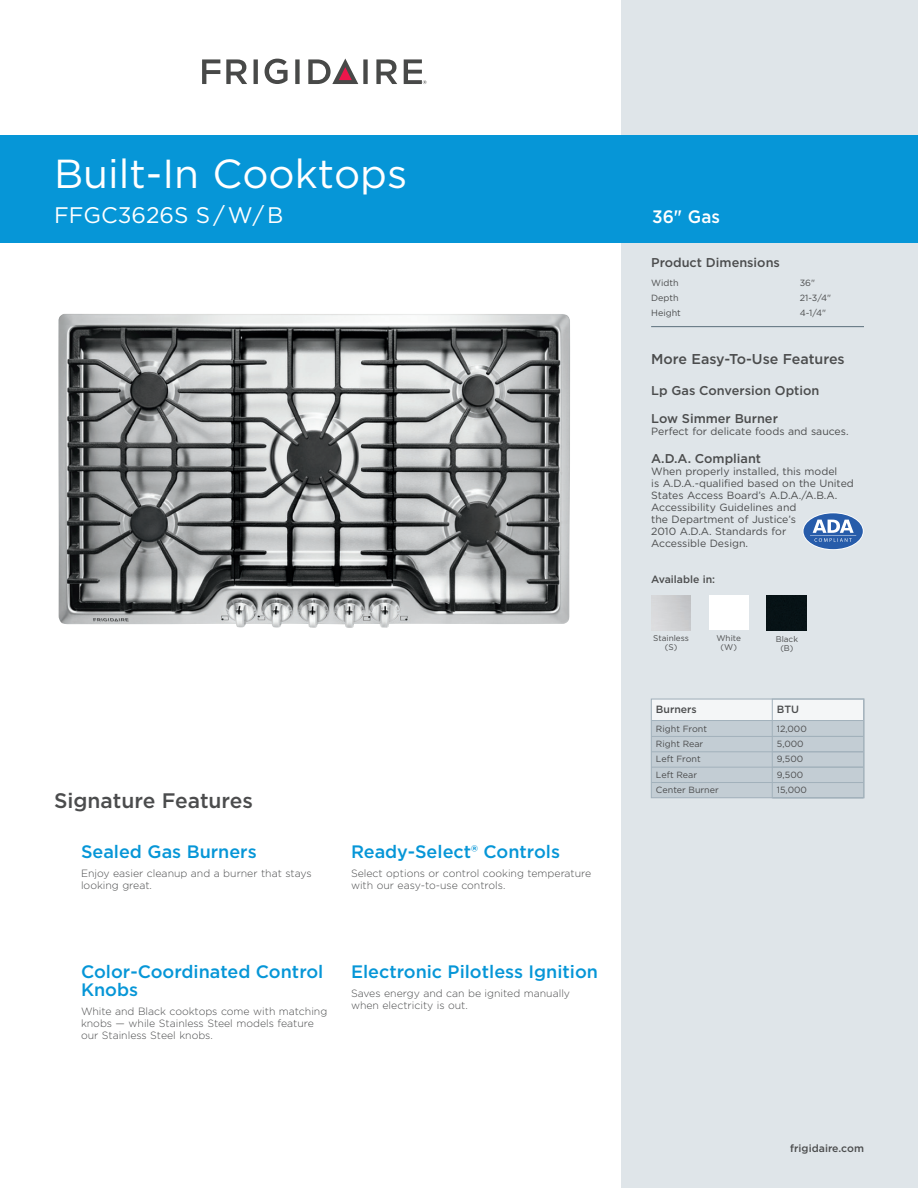
<style>
.page{position:relative;width:918px;height:1188px;background:#fff}
.page>*{position:absolute;margin:0;border:0;box-sizing:border-box;transform-origin:0 0}
.t1{font:40.5px "Gotham";color:#fff}
.t2{font:22.5px "Gotham";color:#fff}
.t3{font:500 21px "Gotham";color:#4b4c4d}
.t4{font:500 18px/18px "Gotham";color:#0696d7}
.t5{font:500 18px "Gotham";color:#fff;scale:.95 1}
.t6{font:500 14.25px "Gotham";color:#4b4c4d}
.t7{font:500 12.75px/27.8px "Gotham";color:#4b4c4d}
.t8{font:300 10.5px/12px "Gotham";color:#4b4c4d}
.t9{font:10.5px/12px "Gotham";color:#4b4c4d}
.t10{font:500 10.5px "Gotham";color:#4b4c4d}
.t11{font:9px/15.3px "Gotham";color:#4b4c4d}
.t12{font:8.25px/9px "Gotham";color:#4b4c4d;text-align:center}
</style>
<div class="page">
<div style="left:621px;top:0;width:297px;height:1188px;background:#dfe5e9"></div>
<svg style="left:265px;top:59px;width:23px;height:25px"></svg>
<svg style="left:202px;top:59px;width:18px;height:25px"></svg>
<svg style="left:226px;top:59px;width:21px;height:25px"></svg>
<svg style="left:254px;top:59px;width:4px;height:25px"></svg>
<svg style="left:295px;top:59px;width:5px;height:25px"></svg>
<svg style="left:376px;top:59px;width:21px;height:25px"></svg>
<svg style="left:308px;top:59px;width:60px;height:25px"></svg>
<svg style="left:404px;top:59px;width:23px;height:25px"></svg>
<hr style="left:651px;top:326px;width:213px;height:1px;background:#5b6f7b">
<div style="left:0;top:135px;width:918px;height:108px;background:#0696d7"></div>
<div style="left:651px;top:699px;width:213px;height:99px;background:#c3cdd4"></div>
<div style="left:651px;top:699px;width:212px;height:22px;background:#f4f6f7"></div>
<hr style="left:651px;top:720px;width:212px;height:1px;background:#a2b1bb">
<hr style="left:651px;top:736px;width:212px;height:1px;background:#a2b1bb">
<hr style="left:651px;top:752px;width:212px;height:1px;background:#a2b1bb">
<hr style="left:651px;top:767px;width:212px;height:1px;background:#a2b1bb">
<hr style="left:651px;top:782px;width:212px;height:1px;background:#a2b1bb">
<div style="left:651px;top:699px;width:213px;height:99px;border:1px solid #a2b1bb"></div>
<hr style="left:772px;top:798px;width:91px;height:1px;background:#a2b1bb">
<div style="left:772px;top:699px;width:92px;height:99px;border:1px solid #a2b1bb"></div>
<div style="left:709px;top:596px;width:40px;height:34px;background:#fff"></div>
<img style="left:767px;top:596px;width:39px;height:34px">
<img style="left:58px;top:314px;width:512px;height:314px">
<svg style="left:804px;top:513px;width:59px;height:36px"></svg>
<h1 class="t1" style="left:54px;top:147px;width:355px">Built-In Cooktops</h1>
<h2 class="t2" style="left:54px;top:201px;width:231px">FFGC3626S S / W/ B</h2>
<h1 class="t1" style="left:54px;top:147px;width:344px">Drop-In Cooktop</h1>
<h2 class="t2" style="left:69px;top:201px;width:32px">PE</h2>
<h2 class="t2" style="left:129px;top:201px;width:62px">085K</h2>
<h3 class="t5" style="left:648px;top:205px;width:109px">30" Electric</h3>
<h3 class="t5" style="left:652px;top:205px;width:73px">36" Gas</h3>
<p class="t7" style="left:651px;top:249px;width:130px">Product Dimensions</p>
<p class="t11" style="left:651px;top:275px;width:29px">Width</p>
<p class="t11" style="left:800px;top:275px;width:17px">36"</p>
<p class="t11" style="left:651px;top:290px;width:29px">Depth</p>
<p class="t11" style="left:800px;top:290px;width:33px">21-3/4"</p>
<p class="t11" style="left:651px;top:305px;width:31px">Height</p>
<p class="t11" style="left:800px;top:305px;width:28px">4-1/4"</p>
<h3 class="t6" style="left:651px;top:349px;width:195px">More Easy-To-Use Features</h3>
<p class="t7" style="left:651px;top:377px;width:170px">Lp Gas Conversion Option<br>Low Simmer Burner</p>
<p class="t9" style="left:651px;top:425px;width:199px">Perfect for delicate foods and sauces.</p>
<p class="t7" style="left:651px;top:444px;width:111px">A.D.A. Compliant</p>
<p class="t9" style="left:651px;top:465px;width:204px">When properly installed, this model<br>is A.D.A.-qualified based on the United<br>States Access Board’s A.D.A./A.B.A.<br>Accessibility Guidelines and<br>the Department of Justice’s<br>2010 A.D.A. Standards for<br>Accessible Design.</p>
<p class="t10" style="left:651px;top:573px;width:65px">Available in:</p>
<h3 class="t3" style="left:54px;top:787px;width:201px">Signature Features</h3>
<h3 class="t4" style="left:81px;top:843px;width:177px">Sealed Gas Burners</h3>
<p class="t8" style="left:81px;top:867px;width:232px">Enjoy easier cleanup and a burner that stays looking great.</p>
<h3 class="t4" style="left:351px;top:843px;width:211px">Ready-Select® Controls</h3>
<p class="t8" style="left:351px;top:867px;width:242px">Select options or control cooking temperature with our easy-to-use controls.</p>
<h3 class="t4" style="left:81px;top:963px;width:244px">Color-Coordinated Control<br>Knobs</h3>
<p class="t8" style="left:81px;top:1005px;width:248px">White and Black cooktops come with matching knobs — while Stainless Steel models feature our Stainless Steel knobs.</p>
<h3 class="t4" style="left:351px;top:963px;width:249px">Electronic Pilotless Ignition</h3>
<p class="t8" style="left:351px;top:987px;width:221px">Saves energy and can be ignited manually when electricity is out.</p>
<p class="t12" style="left:653px;top:634px;width:37px">Stainless (S)</p>
<p class="t12" style="left:776px;top:634px;width:24px">Black (B)</p>
<p class="t12" style="left:717px;top:634px;width:26px">White (W)</p>
<p class="t10" style="left:656px;top:703px;width:42px">Burners</p>
<p class="t11" style="left:656px;top:721px;width:64px">Right Front<br>Right Rear<br>Left Front<br>Left Rear<br>Center Burner</p>
<p class="t10" style="left:777px;top:703px;width:24px">BTU</p>
<p class="t11" style="left:777px;top:721px;width:32px">12,000<br>5,000<br>9,500<br>9,500<br>15,000</p>
<p class="t10" style="left:790px;top:1141px;width:75px">frigidaire.com</p>
</div>
